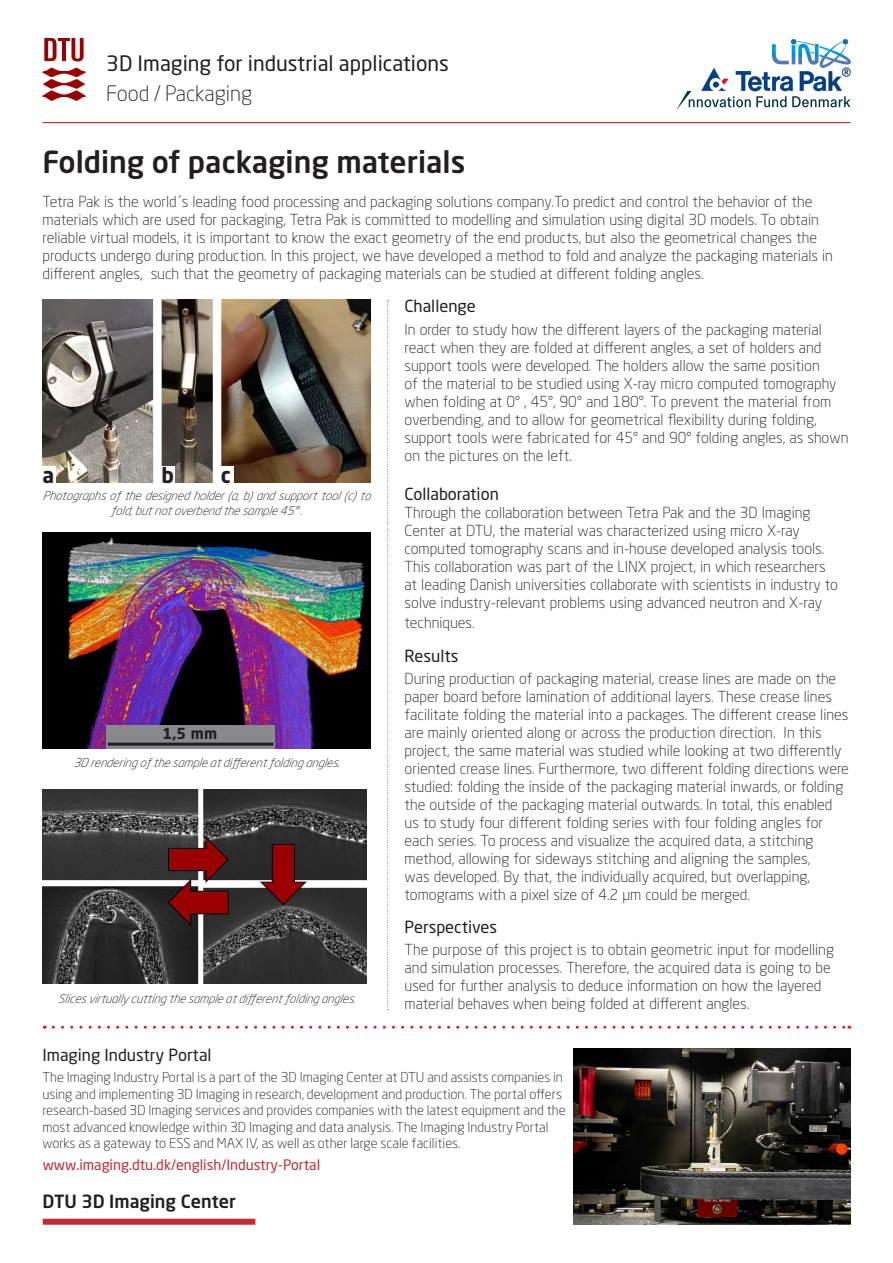
<style>
.page{position:relative;width:893px;height:1263px;background:#fff}
.page>*{position:absolute;margin:0;border:0;box-sizing:border-box;transform-origin:0 0}
.t1{font:500 30px "Neo Sans W1 G";color:#231f20}
.t2{font:21px "Neo Sans W1 G";color:#231f20}
.t3{font:300 21px "Neo Sans W1 G";color:#231f20}
.text{font:700 21px "Neo Sans W1 G";color:#231f20}
.t4{font:500 18px "Neo Sans W1 G";color:#231f20}
.text-2{font:16.5px "Neo Sans W1 G";color:#231f20}
.categories{font:16.5px "Neo Sans W1 G";color:#231f20}
.text-3{font:300 15px/18px "Neo Sans W1 G";color:#231f20}
.text-4{font:700 15px "Neo Sans W1 G";color:#231f20}
.t5{font:14.25px "Neo Sans W1 G";color:#bf2b37}
.t6{font:300 13.5px/16.5px "Neo Sans W1 G";color:#231f20}
.t7{font:italic 300 12px/14.4px "Neo Sans W1 G";color:#231f20;text-align:center}
</style>
<div class="page">
<hr style="left:43px;top:122px;width:807px;height:1px;background:#d1232a">
<svg style="left:53px;top:1026px;width:797px;height:3px"></svg>
<svg style="left:387px;top:300px;width:1px;height:710px"></svg>
<div style="left:43px;top:1219px;width:212px;height:6px;background:#bf2b37"></div>
<img style="left:772px;top:39px;width:78px;height:29px">
<img style="left:43px;top:38px;width:42px;height:63px">
<svg style="left:676px;top:91px;width:174px;height:19px"></svg>
<img style="left:573px;top:1049px;width:277px;height:176px">
<img style="left:701px;top:68px;width:149px;height:23px">
<img style="left:43px;top:300px;width:327px;height:183px">
<div style="left:43px;top:467px;width:13px;height:17px;background:#fff"></div>
<div style="left:162px;top:467px;width:13px;height:17px;background:#fff"></div>
<div style="left:221px;top:467px;width:13px;height:17px;background:#fff"></div>
<img style="left:43px;top:533px;width:327px;height:216px">
<img style="left:43px;top:790px;width:324px;height:194px">
<div style="left:106px;top:725px;width:169px;height:24px;background:#87898c"></div>
<hr style="left:108px;top:743px;width:165px;height:3px;background:#231f20">
<p class="t2" style="left:106px;top:50px;width:344px">3D Imaging for industrial applications</p>
<p class="t3" style="left:106px;top:80px;width:148px">Food / Packaging</p>
<p class="t1" style="left:43px;top:143px;width:424px">Folding of packaging materials</p>
<p class="text-3" style="left:43px;top:192px;width:792px">Tetra Pak is the world´s leading food processing and packaging solutions company.To predict and control the behavior of the materials which are used for packaging, Tetra Pak is committed to modelling and simulation using digital 3D models. To obtain reliable virtual models, it is important to know the exact geometry of the end products, but also the geometrical changes the products undergo during production. In this project, we have developed a method to fold and analyze the packaging materials in different angles, such that the geometry of packaging materials can be studied at different folding angles.</p>
<p class="categories" style="left:405px;top:296px;width:73px">Challenge</p>
<p class="text-3" style="left:405px;top:320px;width:445px">In order to study how the different layers of the packaging material react when they are folded at different angles, a set of holders and support tools were developed. The holders allow the same position<br>of the material to be studied using X-ray micro computed tomography when folding at 0° , 45°, 90° and 180°. To prevent the material from overbending, and to allow for geometrical flexibility during folding, support tools were fabricated for 45° and 90° folding angles, as shown on the pictures on the left.</p>
<p class="text-2" style="left:405px;top:484px;width:96px">Collaboration</p>
<p class="text-3" style="left:405px;top:504px;width:435px">Through the collaboration between Tetra Pak and the 3D Imaging Center at DTU, the material was characterized using micro X-ray computed tomography scans and in-house developed analysis tools.<br>This collaboration was part of the LINX project, in which researchers at leading Danish universities collaborate with scientists in industry to solve industry-relevant problems using advanced neutron and X-ray</p>
<p class="text-3" style="left:405px;top:613px;width:72px">techniques.</p>
<p class="categories" style="left:405px;top:646px;width:55px">Results</p>
<p class="text-3" style="left:405px;top:669px;width:446px">During production of packaging material, crease lines are made on the paper board before lamination of additional layers. These crease lines facilitate folding the material into a packages. The different crease lines are mainly oriented along or across the production direction. In this project, the same material was studied while looking at two differently oriented crease lines. Furthermore, two different folding directions were studied: folding the inside of the packaging material inwards, or folding the outside of the packaging material outwards. In total, this enabled us to study four different folding series with four folding angles for each series. To process and visualize the acquired data, a stitching method, allowing for sideways stitching and aligning the samples,<br>was developed. By that, the individually acquired, but overlapping, tomograms with a pixel size of 4.2 µm could be merged.</p>
<p class="categories" style="left:405px;top:916px;width:94px">Perspectives</p>
<p class="text-3" style="left:405px;top:940px;width:431px">The purpose of this project is to obtain geometric input for modelling and simulation processes. Therefore, the acquired data is going to be used for further analysis to deduce information on how the layered material behaves when being folded at different angles.</p>
<p class="text-2" style="left:43px;top:1045px;width:171px">Imaging Industry Portal</p>
<p class="t6" style="left:43px;top:1069px;width:525px">The Imaging Industry Portal is a part of the 3D Imaging Center at DTU and assists companies in using and implementing 3D Imaging in research, development and production. The portal offers research-based 3D Imaging services and provides companies with the latest equipment and the most advanced knowledge within 3D Imaging and data analysis. The Imaging Industry Portal works as a gateway to ESS and MAX IV, as well as other large scale facilities.</p>
<p class="text" style="left:43px;top:461px;width:13px">a</p>
<p class="text" style="left:162px;top:461px;width:14px">b</p>
<p class="text" style="left:221px;top:463px;width:11px">c</p>
<p class="t7" style="left:43px;top:489px;width:332px">Photographs of the designed holder (a, b) and support tool (c) to fold,but not overbend the sample 45 ° .</p>
<p class="text-4" style="left:163px;top:724px;width:56px">1,5 mm</p>
<p class="t7" style="left:73px;top:755px;width:270px">3D rendering of the sample at different folding angles.</p>
<p class="t7" style="left:58px;top:991px;width:301px">Slices virtually cut ting the sample at different folding angles.</p>
<p class="t5" style="left:43px;top:1156px;width:279px">www.imaging.dtu.dk/english/Industry-Portal</p>
<p class="t4" style="left:43px;top:1190px;width:195px">DTU 3D Imaging Center</p>
</div>
